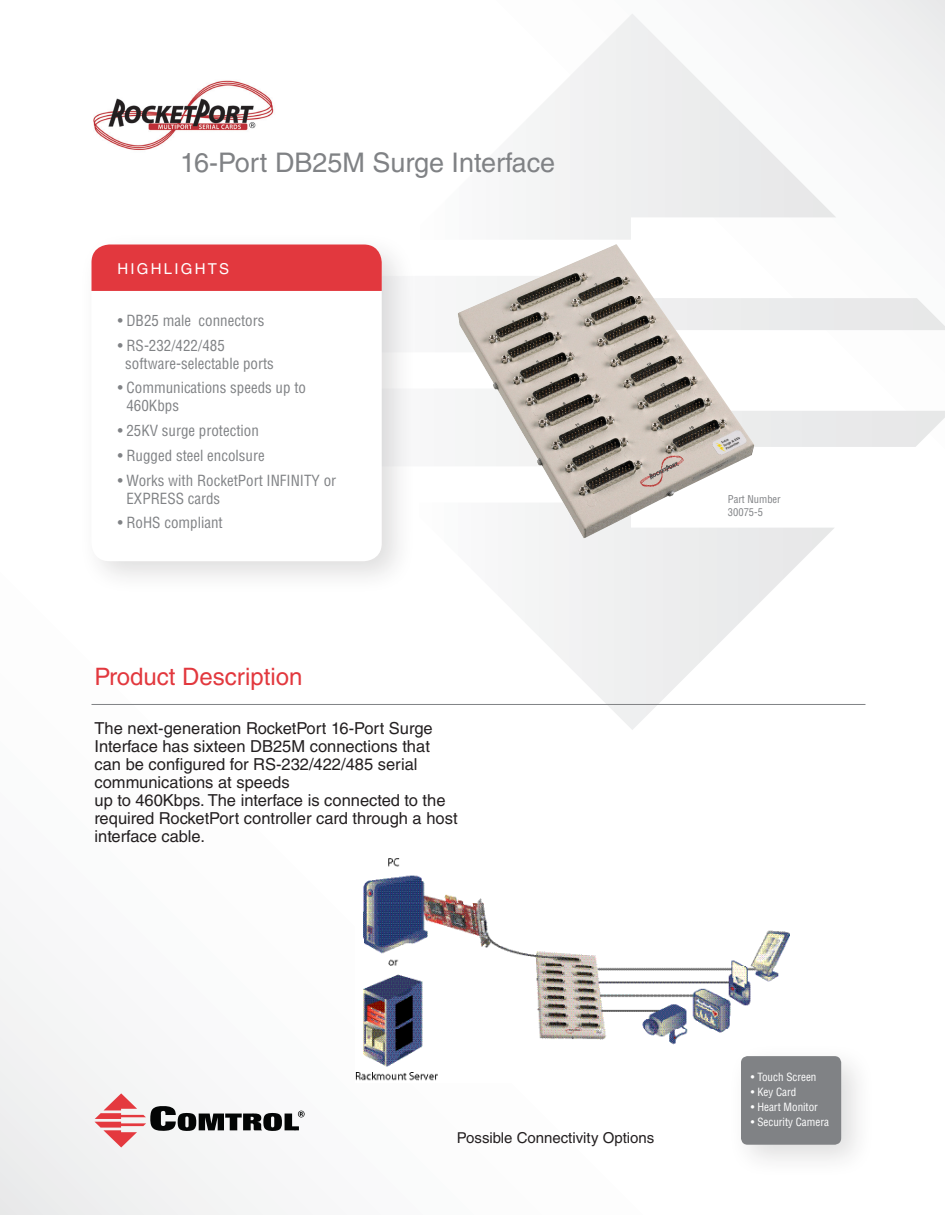
<style>
.page{position:relative;width:945px;height:1215px;background:#fff}
.page>*{position:absolute;margin:0;border:0;box-sizing:border-box;transform-origin:0 0}
.Subhead{font:27px "Helvetica LT Std";color:#808285}
.Subhead-2{font:24px "Helvetica LT Std";color:#e2383e}
.Body_Text{font:16.5px/18px "Helvetica LT Std";color:#231f20}
.Sidebar_Body{font:condensed 15px/18px "Helvetica LT Std";color:#808285}
.t1{font:15px "Helvetica LT Std";color:#231f20}
.Sidebar_Head{font:15px "Helvetica LT Std";letter-spacing:.15em;color:#fff}
.t2{font:condensed 11.1px "Helvetica LT Std";color:#fff}
.t3{font:condensed 10.5px/12.6px "Helvetica LT Std";color:#808285}
</style>
<div class="page">
<div style="left:754px;top:411px;width:191px;height:36px;background:#e9eaeb"></div>
<svg style="left:526px;top:14px;width:310px;height:226px"></svg>
<svg style="left:525px;top:528px;width:309px;height:202px"></svg>
<div style="left:754px;top:298px;width:191px;height:32px;background:#e9e9ea"></div>
<hr style="left:92px;top:704px;width:774px;height:1px;background:#808285">
<div style="left:77px;top:230px;width:339px;height:365px;background:#231f20;opacity:.15"></div>
<div style="left:92px;top:244px;width:290px;height:317px;background:#fff;border-radius:18px"></div>
<div style="left:92px;top:245px;width:290px;height:46px;background:#e2383e"></div>
<img style="left:457px;top:244px;width:297px;height:295px">
<img style="left:356px;top:858px;width:433px;height:223px">
<div style="left:726px;top:1041px;width:149px;height:137px;background:#231f20;opacity:.15"></div>
<div style="left:741px;top:1056px;width:100px;height:89px;background:#808285;border-radius:7px"></div>
<img style="left:93px;top:80px;width:181px;height:70px">
<svg style="left:95px;top:1093px;width:210px;height:54px"></svg>
<p class="Subhead" style="left:180px;top:147px;width:376px">16-Port DB25M Surge Interface</p>
<p class="Sidebar_Head" style="left:117px;top:260px;width:113px">HIGHLIGHTS</p>
<p class="Sidebar_Body" style="left:118px;top:311px;width:148px">• DB25 male connectors</p>
<p class="Sidebar_Body" style="left:125px;top:336px;width:150px;text-indent:-8px">• RS-232/422/485 software-selectable ports</p>
<p class="Sidebar_Body" style="left:126px;top:379px;width:181px;text-indent:-9px">• Communications speeds up to<br>460Kbps</p>
<p class="Sidebar_Body" style="left:118px;top:421px;width:143px">• 25KV surge protection</p>
<p class="Sidebar_Body" style="left:118px;top:446px;width:149px">• Rugged steel encolsure</p>
<p class="Sidebar_Body" style="left:126px;top:471px;width:211px;text-indent:-9px">• Works with RocketPort INFINITY or<br>EXPRESS cards</p>
<p class="Sidebar_Body" style="left:118px;top:514px;width:106px">• RoHS compliant</p>
<p class="Subhead-2" style="left:94px;top:663px;width:209px">Product Description</p>
<p class="Body_Text" style="left:94px;top:719px;width:365px">The next-generation RocketPort 16-Port Surge Interface has sixteen DB25M connections that can be configured for RS-232/422/485 serial communications at speeds<br>up to 460Kbps. The interface is connected to the required RocketPort controller card through a host interface cable.</p>
<p class="t3" style="left:728px;top:493px;width:54px">Part Number<br>30075-5</p>
<p class="t1" style="left:457px;top:1129px;width:199px">Possible Connectivity Options</p>
<p class="t2" style="left:751px;top:1070px;width:67px">• Touch Screen</p>
<p class="t2" style="left:751px;top:1085px;width:47px">• Key Card</p>
<p class="t2" style="left:751px;top:1100px;width:69px">• Heart Monitor</p>
<p class="t2" style="left:751px;top:1115px;width:80px">• Security Camera</p>
</div>
